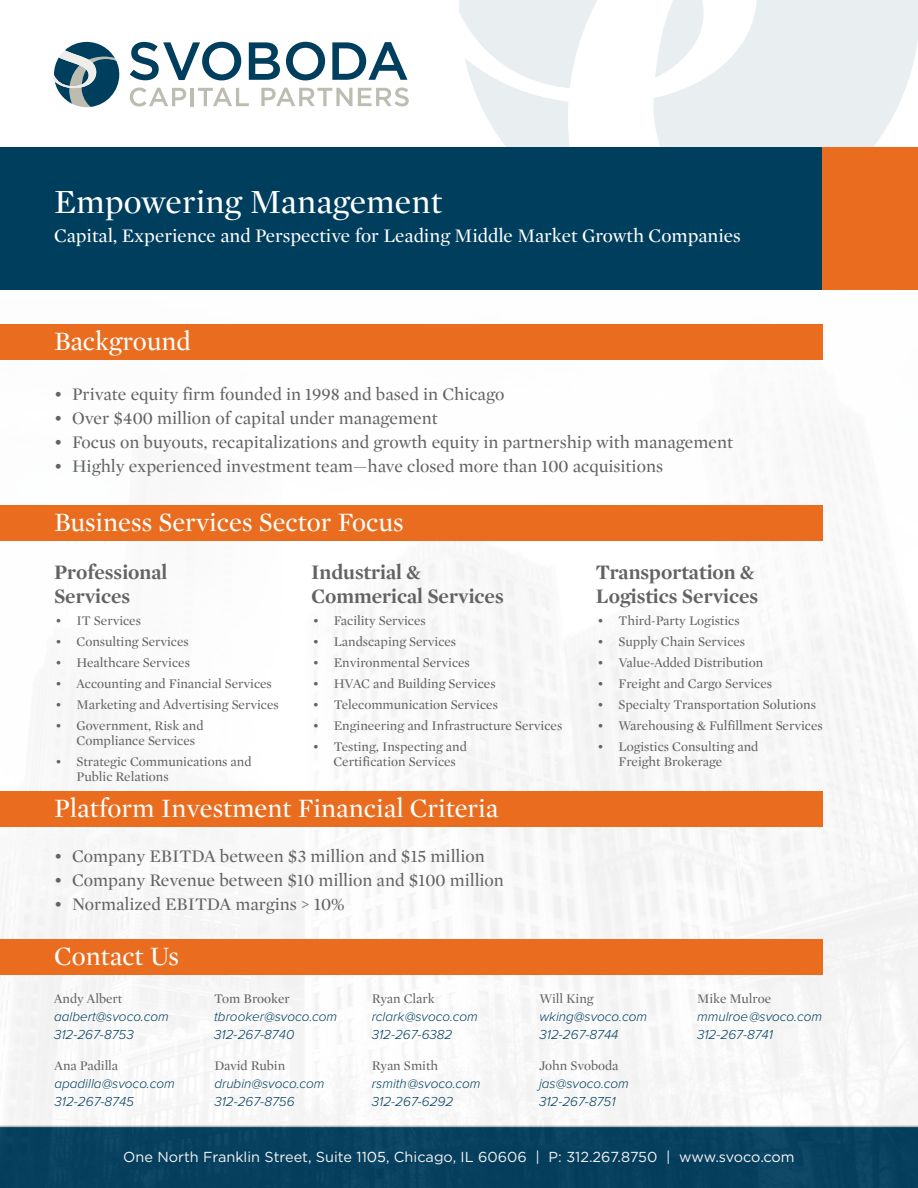
<style>
.page{position:relative;width:918px;height:1188px;background:#fff}
.page>*{position:absolute;margin:0;border:0;box-sizing:border-box;transform-origin:0 0}
.t1{font:34.5px "Mercury Display Roman";color:#fff}
.t2{font:27px "Mercury Display Roman";color:#fff}
.t3{font:700 21px "Mercury Display";color:#636366}
.t4{font:19.5px "Mercury Display Roman";color:#fff}
.t5{font:18px "Mercury Display Roman";color:#636366}
.t6{font:14.4px "Gotham HTF";color:#fff}
.Paragraph_Style_1{font:13.5px "Mercury Display Roman";color:#636366}
.t7{font:italic 300 13.5px/18px "Proxima Nova";color:#003e5e}
.s1{font-family:"Mercury Display Roman";font-weight:400;font-style:normal;color:#636366}
</style>
<div class="page">
<svg style="left:653px;top:0;width:265px;height:148px;fill:#e9eef1"></svg>
<svg style="left:459px;top:0;width:181px;height:148px"></svg>
<svg style="left:130px;top:42px;width:111px;height:38px"></svg>
<svg style="left:286px;top:42px;width:39px;height:38px"></svg>
<svg style="left:249px;top:42px;width:31px;height:38px"></svg>
<svg style="left:332px;top:42px;width:75px;height:38px"></svg>
<svg style="left:130px;top:88px;width:56px;height:19px"></svg>
<hr style="left:190px;top:88px;width:4px;height:18px;background:#bcbcb0">
<svg style="left:198px;top:88px;width:51px;height:18px"></svg>
<svg style="left:261px;top:88px;width:91px;height:18px"></svg>
<svg style="left:358px;top:88px;width:51px;height:18px"></svg>
<svg style="left:54px;top:42px;width:65px;height:65px"></svg>
<img style="left:0;top:543px;width:918px;height:645px">
<div style="left:0;top:148px;width:823px;height:142px;background:#003e5e"></div>
<div style="left:0;top:324px;width:823px;height:36px;background:#ea6d1f"></div>
<div style="left:0;top:505px;width:823px;height:36px;background:#ea6d1f"></div>
<div style="left:0;top:791px;width:823px;height:36px;background:#ea6d1f"></div>
<div style="left:0;top:939px;width:823px;height:36px;background:#ea6d1f"></div>
<div style="left:823px;top:148px;width:95px;height:142px;background:#ea6d1f"></div>
<p class="t1" style="left:54px;top:182px;width:390px">Empowering Management</p>
<p class="t4" style="left:54px;top:224px;width:688px">Capital, Experience and Perspective for Leading Middle Market Growth Companies</p>
<p class="t2" style="left:54px;top:326px;width:138px">Background</p>
<p class="t5" style="left:54px;top:384px;width:452px">• Private equity firm founded in 1998 and based in Chicago</p>
<p class="t5" style="left:54px;top:408px;width:385px">• Over $400 million of capital under management</p>
<p class="t5" style="left:54px;top:432px;width:681px">• Focus on buyouts, recapitalizations and growth equity in partnership with management</p>
<p class="t5" style="left:54px;top:456px;width:611px">• Highly experienced investment team—have closed more than 100 acquisitions</p>
<p class="t2" style="left:54px;top:507px;width:351px">Business Services Sector Focus</p>
<p class="t3" style="left:54px;top:559px;width:115px">Professional</p>
<p class="t3" style="left:54px;top:583px;width:78px">Services</p>
<p class="Paragraph_Style_1" style="left:56px;top:613px;width:87px">• IT Services</p>
<p class="Paragraph_Style_1" style="left:56px;top:634px;width:135px">• Consulting Services</p>
<p class="Paragraph_Style_1" style="left:56px;top:655px;width:136px">• Healthcare Services</p>
<p class="Paragraph_Style_1" style="left:56px;top:676px;width:218px">• Accounting and Financial Services</p>
<p class="Paragraph_Style_1" style="left:56px;top:697px;width:225px">• Marketing and Advertising Services</p>
<p class="Paragraph_Style_1" style="left:56px;top:718px;width:150px">• Government, Risk and</p>
<p class="Paragraph_Style_1" style="left:77px;top:733px;width:120px">Compliance Services</p>
<p class="Paragraph_Style_1" style="left:56px;top:754px;width:198px">• Strategic Communications and</p>
<p class="Paragraph_Style_1" style="left:77px;top:769px;width:94px">Public Relations</p>
<p class="t3" style="left:311px;top:559px;width:111px">Industrial &amp;</p>
<p class="t3" style="left:311px;top:583px;width:194px">Commerical Services</p>
<p class="Paragraph_Style_1" style="left:313px;top:613px;width:115px">• Facility Services</p>
<p class="Paragraph_Style_1" style="left:313px;top:634px;width:145px">• Landscaping Services</p>
<p class="Paragraph_Style_1" style="left:313px;top:655px;width:159px">• Environmental Services</p>
<p class="Paragraph_Style_1" style="left:313px;top:676px;width:184px">• HVAC and Building Services</p>
<p class="Paragraph_Style_1" style="left:313px;top:697px;width:187px">• Telecommunication Services</p>
<p class="Paragraph_Style_1" style="left:313px;top:718px;width:251px">• Engineering and Infrastructure Services</p>
<p class="Paragraph_Style_1" style="left:313px;top:739px;width:156px">• Testing, Inspecting and</p>
<p class="Paragraph_Style_1" style="left:333px;top:754px;width:124px">Certification Services</p>
<p class="t2" style="left:54px;top:793px;width:446px">Platform Investment Financial Criteria</p>
<p class="t5" style="left:54px;top:846px;width:432px">• Company EBITDA between $3 million and $15 million</p>
<p class="t5" style="left:54px;top:870px;width:451px">• Company Revenue between $10 million and $100 million</p>
<p class="t5" style="left:54px;top:894px;width:292px">• Normalized EBITDA margins &gt; 10%</p>
<p class="t2" style="left:54px;top:941px;width:127px">Contact Us</p>
<p class="t3" style="left:596px;top:559px;width:160px">Transportation &amp;</p>
<p class="t3" style="left:596px;top:583px;width:164px">Logistics Services</p>
<p class="Paragraph_Style_1" style="left:597px;top:613px;width:144px">• Third-Party Logistics</p>
<p class="Paragraph_Style_1" style="left:597px;top:634px;width:149px">• Supply Chain Services</p>
<p class="Paragraph_Style_1" style="left:597px;top:655px;width:167px">• Value-Added Distribution</p>
<p class="Paragraph_Style_1" style="left:597px;top:676px;width:176px">• Freight and Cargo Services</p>
<p class="Paragraph_Style_1" style="left:597px;top:697px;width:220px">• Specialty Transportation Solutions</p>
<p class="Paragraph_Style_1" style="left:597px;top:718px;width:227px">• Warehousing &amp; Fulfillment Services</p>
<p class="Paragraph_Style_1" style="left:597px;top:739px;width:162px">• Logistics Consulting and</p>
<p class="Paragraph_Style_1" style="left:619px;top:754px;width:105px">Freight Brokerage</p>
<p class="t7" style="left:54px;top:990px;width:116px"><span class="s1">Andy Albert </span>aalbert@svoco.com<br>312-267-8753</p>
<p class="t7" style="left:214px;top:990px;width:124px"><span class="s1">Tom Brooker </span>tbrooker@svoco.com<br>312-267-8740</p>
<p class="t7" style="left:372px;top:990px;width:108px"><span class="s1">Ryan Clark </span>rclark@svoco.com<br>312-267-6382</p>
<p class="t7" style="left:540px;top:990px;width:109px"><span class="s1">Will King </span>wking@svoco.com<br>312-267-8744</p>
<p class="t7" style="left:697px;top:990px;width:127px"><span class="s1">Mike Mulroe </span>mmulroe@svoco.com<br>312-267-8741</p>
<p class="t7" style="left:55px;top:1057px;width:122px"><span class="s1">Ana Padilla </span>apadilla@svoco.com<br>312-267-8745</p>
<p class="t7" style="left:539px;top:1057px;width:91px"><span class="s1">John Svoboda </span>jas@svoco.com<br>312-267-8751</p>
<p class="t7" style="left:214px;top:1057px;width:112px"><span class="s1">David Rubin </span>drubin@svoco.com<br>312-267-8756</p>
<p class="t7" style="left:372px;top:1057px;width:110px"><span class="s1">Ryan Smith </span>rsmith@svoco.com<br>312-267-6292</p>
<p class="t6" style="left:123px;top:1149px;width:673px">One North Franklin Street, Suite 1105, Chicago, IL 60606 | P: 312.267.8750 | www.svoco.com</p>
</div>
